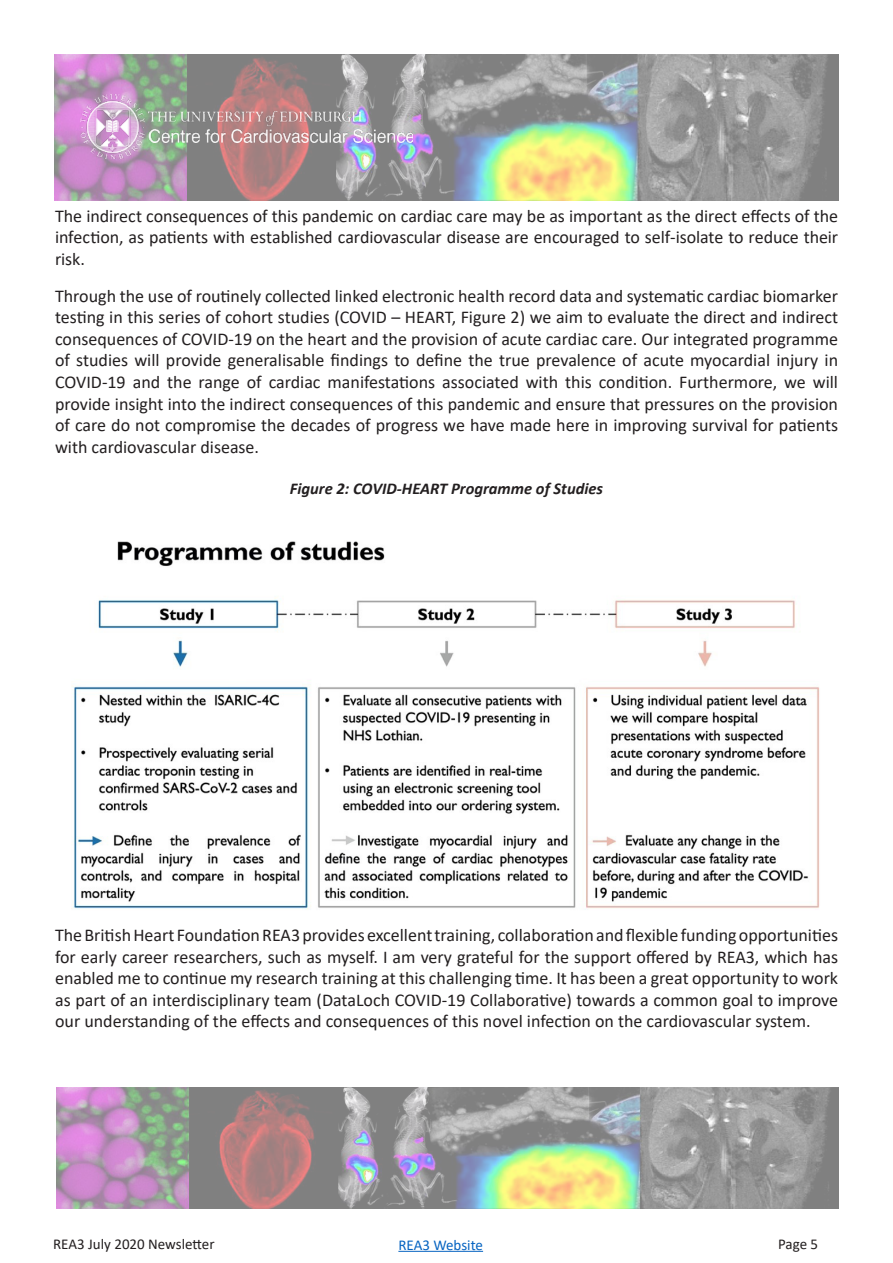
<style>
.page{position:relative;width:893px;height:1263px;background:#fff}
.page>*{position:absolute;margin:0;border:0;box-sizing:border-box;transform-origin:0 0}
.Normal__Web{font:18px/21.6px "Calibri";color:#231f20;text-align:justify}
.t1{font:italic 700 16.5px "Calibri";color:#231f20}
.t2{font:15px "Calibri";color:#231f20}
.t3{font:15px "Calibri";color:#0563c1}
</style>
<div class="page">
<img style="left:54px;top:54px;width:785px;height:147px">
<img style="left:80px;top:95px;width:64px;height:63px">
<img style="left:149px;top:111px;width:263px;height:31px">
<img style="left:56px;top:1087px;width:782px;height:122px">
<hr style="left:398px;top:1251px;width:85px;height:1px;background:#0563c1">
<img style="left:71px;top:541px;width:749px;height:369px">
<p class="Normal__Web" style="left:55px;top:205px;width:785px">The indirect consequences of this pandemic on cardiac care may be as important as the direct effects of the infection, as patients with established cardiovascular disease are encouraged to self-isolate to reduce their risk.</p>
<p class="Normal__Web" style="left:55px;top:284px;width:785px">Through the use of routinely collected linked electronic health record data and systematic cardiac biomarker testing in this series of cohort studies (COVID – HEART, Figure 2) we aim to evaluate the direct and indirect consequences of COVID-19 on the heart and the provision of acute cardiac care. Our integrated programme of studies will provide generalisable findings to define the true prevalence of acute myocardial injury in COVID-19 and the range of cardiac manifestations associated with this condition. Furthermore, we will provide insight into the indirect consequences of this pandemic and ensure that pressures on the provision of care do not compromise the decades of progress we have made here in improving survival for patients with cardiovascular disease.</p>
<p class="t1" style="left:290px;top:476px;width:315px">Figure 2: COVID-HEART Programme of Studies</p>
<p class="Normal__Web" style="left:55px;top:924px;width:785px">The British Heart Foundation REA3 provides excellent training, collaboration and flexible funding opportunities for early career researchers, such as myself. I am very grateful for the support offered by REA3, which has enabled me to continue my research training at this challenging time. It has been a great opportunity to work as part of an interdisciplinary team (DataLoch COVID-19 Collaborative) towards a common goal to improve our understanding of the effects and consequences of this novel infection on the cardiovascular system.</p>
<p class="t2" style="left:53px;top:1233px;width:163px">REA3 July 2020 Newsletter</p>
<p class="t2" style="left:778px;top:1233px;width:42px">Page 5</p>
<p class="t3" style="left:398px;top:1234px;width:86px">REA3 Website</p>
</div>
